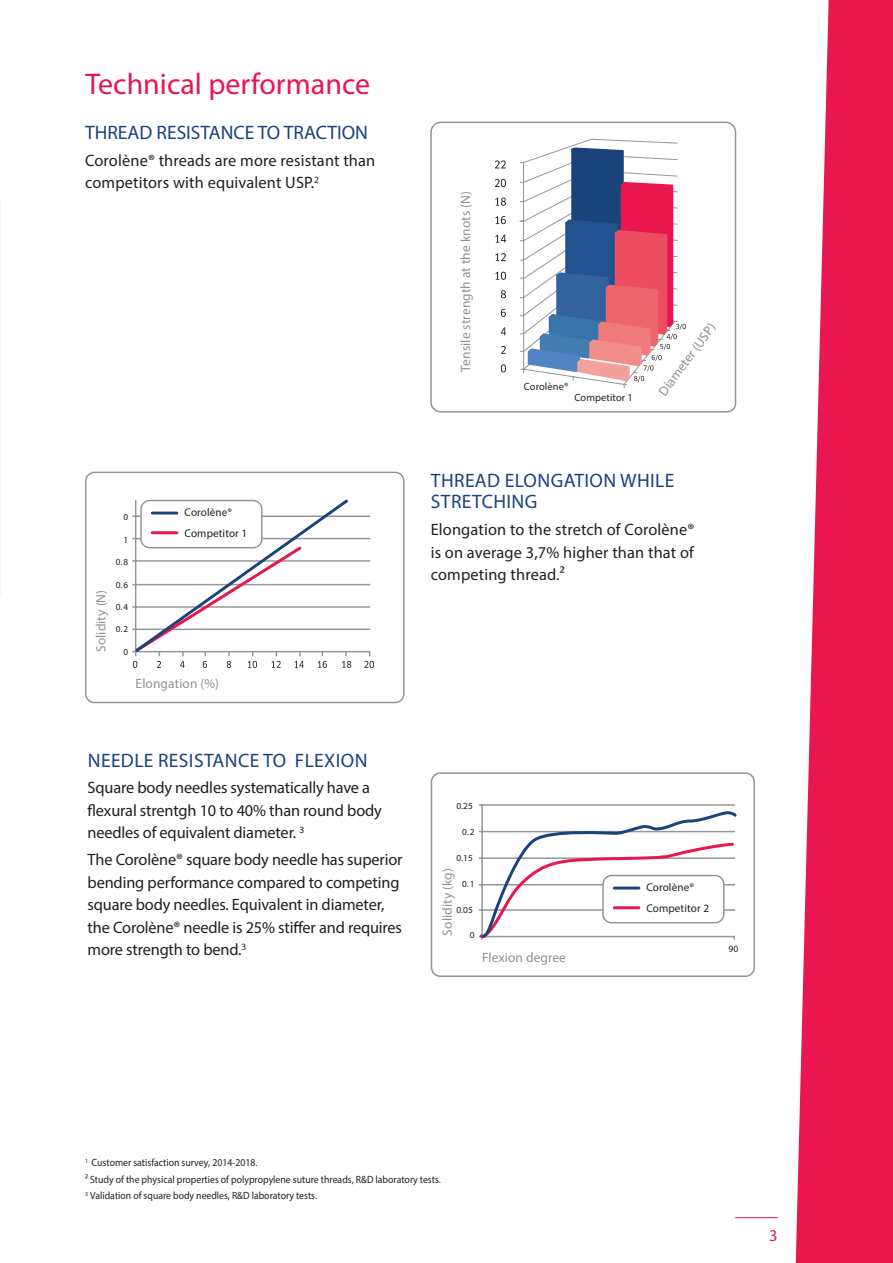
<style>
.page{position:relative;width:893px;height:1263px;background:#fff}
.page>*{position:absolute;margin:0;border:0;box-sizing:border-box;transform-origin:0 0}
.t1{font:30px "Myriad Pro";color:#ea164f}
.t2{font:19.5px/21px "Myriad Pro";letter-spacing:.02em;color:#1a437c}
.t3{font:19.5px "Myriad Pro";color:#1a437c}
.t4{font:16.5px/22.5px "Myriad Pro";letter-spacing:-.01em;color:#231f20}
.t5{font:16.5px/22.5px "Myriad Pro";letter-spacing:.01em;color:#231f20}
.t6{font:16.5px "Myriad Pro";color:#ea164f}
.t7{font:13.5px "Myriad Pro";letter-spacing:.01em;color:#8f9194}
.t8{font:11.25px "Myriad Pro";letter-spacing:.01em;color:#231f20}
.t9{font:10.5px "Myriad Pro";color:#231f20;scale:.93 1}
.t10{font:10.5px "Myriad Pro";color:#231f20}
.t11{font:9.6px "Myriad Pro";color:#231f20}
.t12{font:9.3px "Myriad Pro";color:#231f20}
.t13{font:9.15px "Myriad Pro";color:#231f20}
</style>
<div class="page">
<hr style="left:0;top:199px;width:1px;height:396px;background:#e6e7e9">
<svg style="left:796px;top:0;width:97px;height:1263px;fill:#ea164f"></svg>
<hr style="left:735px;top:1217px;width:43px;height:1px;background:#ea164f">
<hr style="left:132px;top:651px;width:238px;height:1px;background:#939598">
<hr style="left:132px;top:629px;width:238px;height:1px;background:#939598">
<hr style="left:132px;top:606px;width:238px;height:2px;background:#939598">
<hr style="left:132px;top:584px;width:238px;height:1px;background:#939598">
<hr style="left:132px;top:560px;width:238px;height:2px;background:#939598">
<hr style="left:132px;top:538px;width:238px;height:1px;background:#939598">
<hr style="left:132px;top:515px;width:238px;height:2px;background:#939598">
<div style="left:85px;top:472px;width:320px;height:231px;border:1px solid #929595;border-radius:9px"></div>
<svg style="left:133px;top:499px;width:218px;height:169px"></svg>
<svg style="left:364px;top:652px;width:10px;height:16px"></svg>
<div style="left:141px;top:500px;width:121px;height:48px;background:#fff;border-radius:9px"></div>
<div style="left:140px;top:500px;width:123px;height:48px;border:1px solid #939598;border-radius:9px"></div>
<hr style="left:152px;top:512px;width:25px;height:2px;background:#1a437c">
<hr style="left:152px;top:531px;width:25px;height:3px;background:#e9164f">
<div style="left:431px;top:772px;width:324px;height:205px;border:2px solid #929595;border-radius:9px"></div>
<hr style="left:481px;top:804px;width:2px;height:136px;background:#939598">
<hr style="left:479px;top:804px;width:256px;height:2px;background:#939598">
<svg style="left:430px;top:121px;width:307px;height:292px"></svg>
<svg style="left:501px;top:364px;width:5px;height:8px"></svg>
<svg style="left:501px;top:327px;width:5px;height:8px"></svg>
<svg style="left:501px;top:309px;width:5px;height:8px"></svg>
<svg style="left:501px;top:290px;width:5px;height:8px"></svg>
<svg style="left:495px;top:272px;width:11px;height:8px"></svg>
<svg style="left:495px;top:253px;width:11px;height:8px"></svg>
<svg style="left:495px;top:235px;width:11px;height:8px"></svg>
<svg style="left:495px;top:216px;width:11px;height:8px"></svg>
<svg style="left:495px;top:198px;width:11px;height:8px"></svg>
<svg style="left:495px;top:179px;width:11px;height:8px"></svg>
<svg style="left:501px;top:346px;width:5px;height:8px"></svg>
<svg style="left:495px;top:160px;width:11px;height:8px"></svg>
<svg style="left:519px;top:139px;width:167px;height:249px"></svg>
<svg style="left:478px;top:810px;width:259px;height:130px"></svg>
<p class="t1" style="left:85px;top:66px;width:286px">Technical performance</p>
<p class="t3" style="left:85px;top:120px;width:285px">THREAD RESISTANCE TO TRACTION</p>
<p class="t5" style="left:85px;top:149px;width:292px">Corolène® threads are more resistant than competitors with equivalent USP.<sup>2</sup></p>
<p class="t7" style="left:457px;top:371px;width:182px;rotate:-90deg">Tensile strength at the knots (N)</p>
<p class="t10" style="left:524px;top:380px;width:46px">Corolène®</p>
<p class="t10" style="left:574px;top:390px;width:60px">Competitor 1</p>
<p class="t7" style="left:655px;top:389px;width:88px;rotate:-53deg">Diameter (USP)</p>
<p class="t13" style="left:123px;top:511px;width:6px">0</p>
<p class="t13" style="left:123px;top:534px;width:6px">1</p>
<p class="t13" style="left:116px;top:556px;width:14px">0.8</p>
<p class="t13" style="left:116px;top:579px;width:14px">0.6</p>
<p class="t7" style="left:93px;top:652px;width:64px;rotate:-90deg">Solidity (N)</p>
<p class="t13" style="left:116px;top:601px;width:14px">0.4</p>
<p class="t13" style="left:116px;top:624px;width:14px">0.2</p>
<p class="t13" style="left:123px;top:646px;width:6px">0</p>
<p class="t8" style="left:185px;top:505px;width:49px">Corolène®</p>
<p class="t8" style="left:185px;top:526px;width:64px">Competitor 1</p>
<p class="t7" style="left:136px;top:675px;width:85px">Elongation (%)</p>
<p class="t2" style="left:88px;top:749px;width:281px">NEEDLE RESISTANCE TO FLEXION</p>
<p class="t4" style="left:88px;top:776px;width:296px">Square body needles systematically have a flexural strentgh 10 to 40% than round body needles of equivalent diameter. <sup>3</sup></p>
<p class="t4" style="left:88px;top:848px;width:317px">The Corolène® square body needle has superior bending performance compared to competing square body needles. Equivalent in diameter, the Corolène® needle is 25% stiffer and requires more strength to bend.<sup>3</sup></p>
<p class="t2" style="left:431px;top:470px;width:245px">THREAD ELONGATION WHILE<br>STRETCHING</p>
<p class="t4" style="left:431px;top:518px;width:265px;text-align:justify">Elongation to the stretch of Corolène® is on average 3,7% higher than that of competing thread.²</p>
<p class="t12" style="left:456px;top:800px;width:18px">0.25</p>
<p class="t12" style="left:462px;top:826px;width:14px">0.2</p>
<p class="t12" style="left:456px;top:852px;width:18px">0.15</p>
<p class="t7" style="left:439px;top:936px;width:69px;rotate:-90deg">Solidity (kg)</p>
<p class="t12" style="left:462px;top:878px;width:14px">0.1</p>
<p class="t12" style="left:456px;top:904px;width:18px">0.05</p>
<p class="t12" style="left:470px;top:929px;width:6px">0</p>
<p class="t7" style="left:482px;top:949px;width:85px">Flexion degree</p>
<p class="t8" style="left:646px;top:880px;width:49px">Corolène®</p>
<p class="t8" style="left:646px;top:901px;width:64px">Competitor 2</p>
<p class="t11" style="left:729px;top:943px;width:11px">90</p>
<p class="t9" style="left:85px;top:1156px;width:187px"><sup>1</sup> Customer satisfaction survey, 2014-2018.</p>
<p class="t9" style="left:85px;top:1173px;width:384px">² Study of the physical properties of polypropylene suture threads, R&amp;D laboratory tests.</p>
<p class="t9" style="left:85px;top:1189px;width:251px"><sup>3</sup> Validation of square body needles, R&amp;D laboratory tests.</p>
<p class="t6" style="left:769px;top:1225px;width:10px">3</p>
</div>
